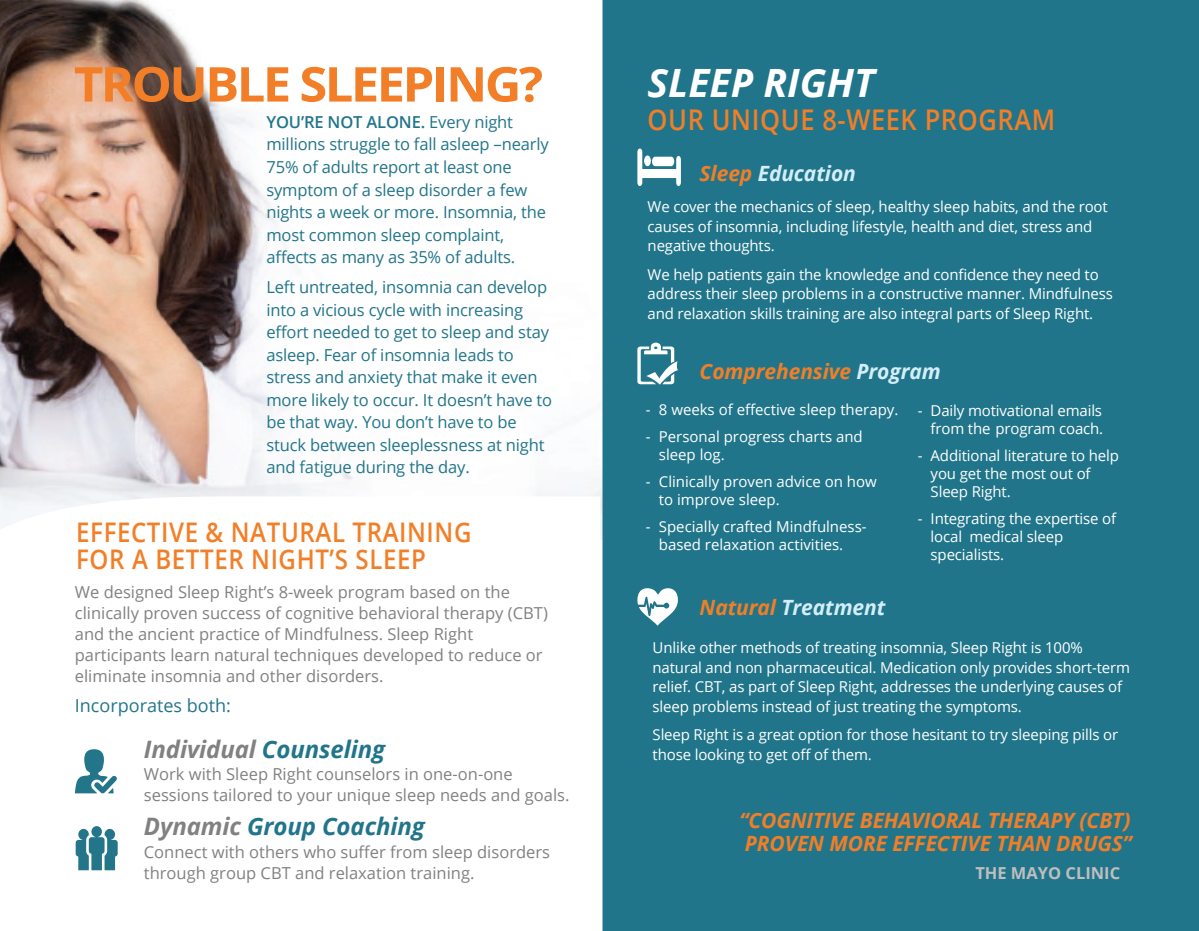
<style>
.page{position:relative;width:1199px;height:931px;background:#fff}
.page>*{position:absolute;margin:0;border:0;box-sizing:border-box;transform-origin:0 0}
.t1{font:700 48px "Open Sans";letter-spacing:-.05em;color:#f27f27;scale:1.06 1}
.t2{font:italic 700 39px "Open Sans";color:#fff}
.t3{font:600 28.5px "Open Sans";letter-spacing:.025em;color:#f27f27;scale:.89 1}
.t4{font:600 27px/27px "Open Sans";letter-spacing:.025em;color:#f27f27;scale:.89 1}
.t5{font:italic 700 24px "Open Sans";letter-spacing:-.005em;color:#21758a}
.t6{font:italic 700 24px "Open Sans";letter-spacing:-.005em;color:#808180}
.t7{font:italic 700 21px/22.5px "Open Sans";letter-spacing:-.005em;color:#f27f27}
.t8{font:italic 700 21px "Open Sans";letter-spacing:-.005em;color:#d3eef8}
.t9{font:18px "Open Sans";color:#21758a}
.t10{font:16.5px/22.5px "Open Sans";letter-spacing:-.01em;color:#21758a}
.t11{font:16.5px/21px "Open Sans";color:#808180}
.t12{font:700 16.5px "Open Sans";color:#bfbebe}
.t13{font:15px/19.5px "Open Sans";letter-spacing:-.01em;color:#fff}
.s1{font-weight:600}
.s2{color:#21758a}
.s3{color:#808180}
.s4{color:#f27f27}
.s5{color:#d3eef8}
</style>
<div class="page">
<img style="left:0;top:0;width:602px;height:539px">
<div style="left:602px;top:0;width:597px;height:930px;background:#21758a"></div>
<svg style="left:637px;top:148px;width:44px;height:38px"></svg>
<svg style="left:637px;top:342px;width:41px;height:42px"></svg>
<svg style="left:0;top:496px;width:600px;height:375px"></svg>
<svg style="left:76px;top:826px;width:42px;height:44px"></svg>
<svg style="left:75px;top:749px;width:42px;height:44px"></svg>
<svg style="left:637px;top:588px;width:41px;height:37px"></svg>
<h1 class="t1" style="left:74px;top:50px;width:444px">TROUBLE SLEEPING?</h1>
<p class="t10" style="left:266px;top:110px;width:284px"><span class="s1">YOU’RE NOT ALONE.</span> Every night millions struggle to fall asleep –nearly 75% of adults report at least one symptom of a sleep disorder a few nights a week or more. Insomnia, the most common sleep complaint, affects as many as 35% of adults.</p>
<p class="t10" style="left:266px;top:275px;width:287px">Left untreated, insomnia can develop into a vicious cycle with increasing effort needed to get to sleep and stay asleep. Fear of insomnia leads to stress and anxiety that make it even more likely to occur. It doesn’t have to be that way. You don’t have to be stuck between sleeplessness at night and fatigue during the day.</p>
<h3 class="t4" style="left:76px;top:518px;width:445px">EFFECTIVE &amp; NATURAL TRAINING<br>FOR A BETTER NIGHT’S SLEEP</h3>
<p class="t11" style="left:75px;top:581px;width:475px">We designed Sleep Right’s 8-week program based on the clinically proven success of cognitive behavioral therapy (CBT) and the ancient practice of Mindfulness. Sleep Right participants learn natural techniques developed to reduce or eliminate insomnia and other disorders.</p>
<p class="t9" style="left:75px;top:693px;width:158px">Incorporates both:</p>
<h3 class="t6" style="left:144px;top:732px;width:243px">Individual <span class="s2">Counseling</span></h3>
<p class="t11" style="left:144px;top:763px;width:427px">Work with Sleep Right counselors in one-on-one sessions tailored to your unique sleep needs and goals.</p>
<h3 class="t5" style="left:144px;top:809px;width:282px"><span class="s3">Dynamic</span> Group Coaching</h3>
<p class="t11" style="left:144px;top:841px;width:408px">Connect with others who suffer from sleep disorders through group CBT and relaxation training.</p>
<h2 class="t2" style="left:648px;top:55px;width:229px">SLEEP RIGHT</h2>
<h3 class="t3" style="left:648px;top:100px;width:460px">OUR UNIQUE 8-WEEK PROGRAM</h3>
<h3 class="t8" style="left:700px;top:158px;width:158px"><span class="s4">Sleep</span> Education</h3>
<p class="t13" style="left:648px;top:196px;width:462px">We cover the mechanics of sleep, healthy sleep habits, and the root causes of insomnia, including lifestyle, health and diet, stress and negative thoughts.</p>
<p class="t13" style="left:648px;top:264px;width:467px">We help patients gain the knowledge and confidence they need to address their sleep problems in a constructive manner. Mindfulness and relaxation skills training are also integral parts of Sleep Right.</p>
<h3 class="t7" style="left:700px;top:360px;width:243px">Comprehensive <span class="s5">Program</span></h3>
<p class="t13" style="left:646px;top:399px;width:254px">- 8 weeks of effective sleep therapy.</p>
<p class="t13" style="left:659px;top:427px;width:205px;line-height:18px;text-indent:-13px">- Personal progress charts and sleep log.</p>
<p class="t13" style="left:659px;top:472px;width:219px;line-height:18px;text-indent:-13px">- Clinically proven advice on how to improve sleep.</p>
<p class="t13" style="left:659px;top:517px;width:209px;line-height:18px;text-indent:-13px">- Specially crafted Mindfulness&shy;based relaxation activities.</p>
<h3 class="t8" style="left:700px;top:592px;width:187px"><span class="s4">Natural</span> Treatment</h3>
<p class="t13" style="left:918px;top:401px;width:187px;line-height:18px;text-align:right">- Daily motivational emails from the program coach.</p>
<p class="t13" style="left:930px;top:446px;width:190px;line-height:18px;text-indent:-13px">- Additional literature to help you get the most out of<br>Sleep Right.</p>
<p class="t13" style="left:930px;top:509px;width:187px;line-height:18px;text-indent:-13px">- Integrating the expertise of local medical sleep specialists.</p>
<p class="t13" style="left:652px;top:637px;width:479px">Unlike other methods of treating insomnia, Sleep Right is 100% natural and non pharmaceutical. Medication only provides short-term relief. CBT, as part of Sleep Right, addresses the underlying causes of sleep problems instead of just treating the symptoms.</p>
<p class="t13" style="left:652px;top:724px;width:467px">Sleep Right is a great option for those hesitant to try sleeping pills or those looking to get off of them.</p>
<h3 class="t7" style="left:739px;top:808px;width:394px">“COGNITIVE BEHAVIORAL THERAPY (CBT)<br>PROVEN MORE EFFECTIVE THAN DRUGS”</h3>
<p class="t12" style="left:975px;top:861px;width:146px">THE MAYO CLINIC</p>
</div>
